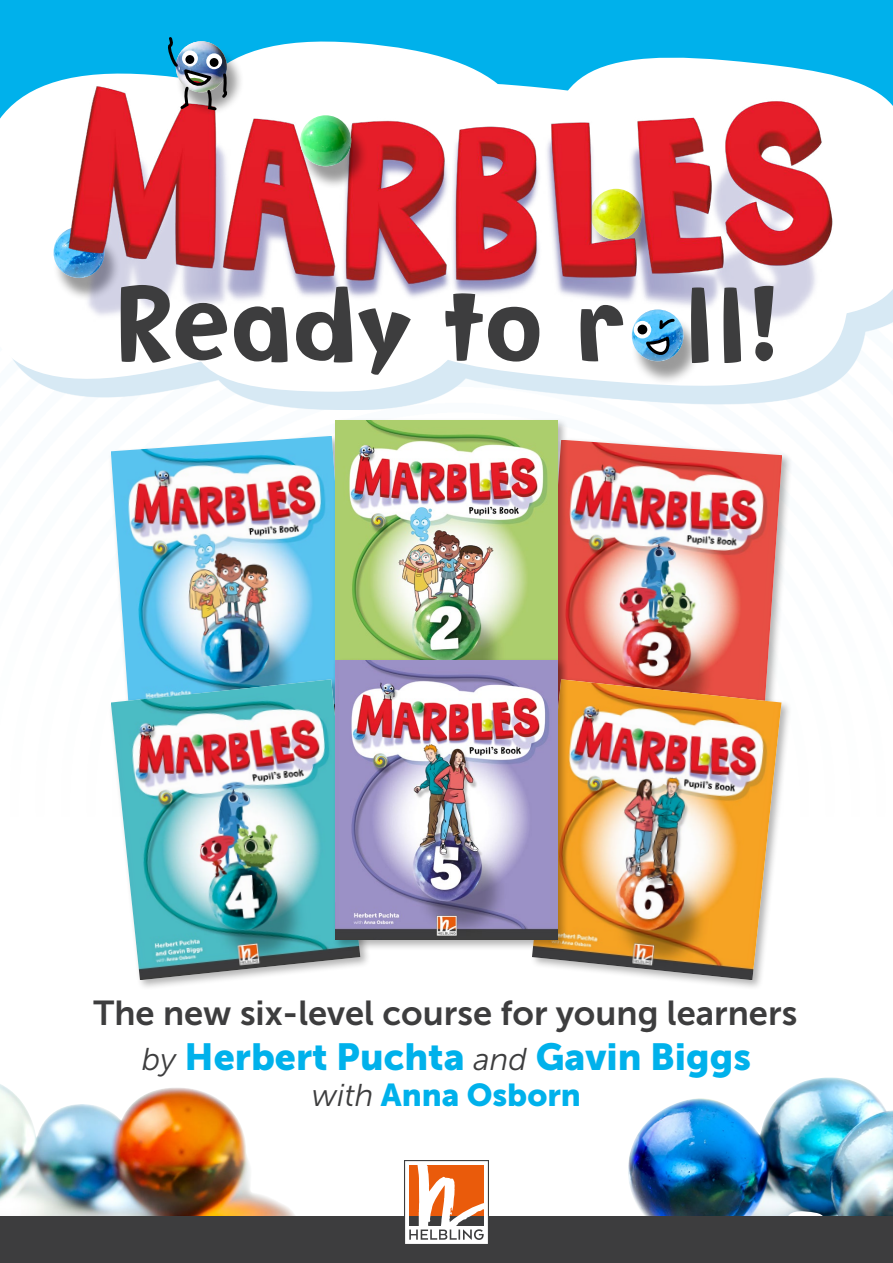
<style>
.page{position:relative;width:893px;height:1263px;background:#fff}
.page>*{position:absolute;margin:0;border:0;box-sizing:border-box;transform-origin:0 0}
.t1{font:106.8px "Roger";color:#3d3d3e}
.t2{font:37.5px "Museo Sans 900";color:#00b1eb}
.t3{font:34.5px "Museo Sans 700";color:#3d3d3e}
.t4{font:31.5px "Museo Sans 900";color:#00b1eb}
.s1{font-family:"Museo Sans 300";font-style:italic;font-size:31.5px;color:#3d3d3e}
.s2{font-family:"Museo Sans 300";font-style:italic;color:#3d3d3e}
</style>
<div class="page">
<img style="left:0;top:1077px;width:893px;height:139px">
<div style="left:0;top:0;width:893px;height:278px;background:#00b1eb"></div>
<div style="left:0;top:1216px;width:893px;height:47px;background:#3d3d3e"></div>
<svg style="left:404px;top:1160px;width:85px;height:84px"></svg>
<svg style="left:281px;top:332px;width:585px;height:78px"></svg>
<svg style="left:244px;top:41px;width:234px;height:36px;fill:#fff"></svg>
<svg style="left:0;top:62px;width:329px;height:344px"></svg>
<svg style="left:582px;top:57px;width:311px;height:275px;fill:#fff"></svg>
<svg style="left:391px;top:117px;width:459px;height:282px"></svg>
<svg style="left:184px;top:327px;width:284px;height:66px"></svg>
<div style="left:53px;top:233px;width:69px;height:69px;background:#000;opacity:.4"></div>
<img style="left:54px;top:227px;width:51px;height:51px;border-radius:26px">
<img style="left:64px;top:77px;width:777px;height:250px">
<div style="left:300px;top:121px;width:69px;height:69px;background:#000;opacity:.4"></div>
<img style="left:300px;top:115px;width:51px;height:51px;border-radius:26px">
<div style="left:175px;top:47px;width:69px;height:69px;background:#000;opacity:.4"></div>
<img style="left:167px;top:37px;width:64px;height:75px">
<img style="left:111px;top:436px;width:222px;height:241px">
<div style="left:539px;top:437px;width:254px;height:308px;background:#000;opacity:.3"></div>
<img style="left:569px;top:440px;width:213px;height:237px">
<div style="left:333px;top:417px;width:236px;height:294px;background:#000;opacity:.3"></div>
<img style="left:336px;top:421px;width:221px;height:236px">
<div style="left:108px;top:677px;width:263px;height:314px;background:#000;opacity:.3"></div>
<img style="left:111px;top:679px;width:249px;height:301px">
<div style="left:529px;top:677px;width:263px;height:314px;background:#000;opacity:.3"></div>
<img style="left:532px;top:679px;width:249px;height:301px">
<div style="left:333px;top:657px;width:236px;height:294px;background:#000;opacity:.3"></div>
<img style="left:336px;top:660px;width:221px;height:279px">
<div style="left:631px;top:315px;width:70px;height:70px;background:#000;opacity:.4"></div>
<img style="left:632px;top:309px;width:52px;height:52px;border-radius:26px">
<svg style="left:634px;top:321px;width:17px;height:17px"></svg>
<div style="left:637px;top:325px;width:10px;height:9px;background:#000;border-radius:50%"></div>
<svg style="left:643px;top:338px;width:26px;height:19px"></svg>
<svg style="left:658px;top:317px;width:18px;height:12px"></svg>
<h1 class="t1" style="left:115px;top:263px;width:666px">Ready to r ll!</h1>
<p class="t3" style="left:94px;top:994px;width:705px">The new six-level course for young learners</p>
<p class="t2" style="left:142px;top:1036px;width:611px"><span class="s1">by</span> Herbert Puchta <span class="s1">and</span> Gavin Biggs</p>
<p class="t4" style="left:312px;top:1077px;width:271px"><span class="s2">with</span> Anna Osborn</p>
</div>
